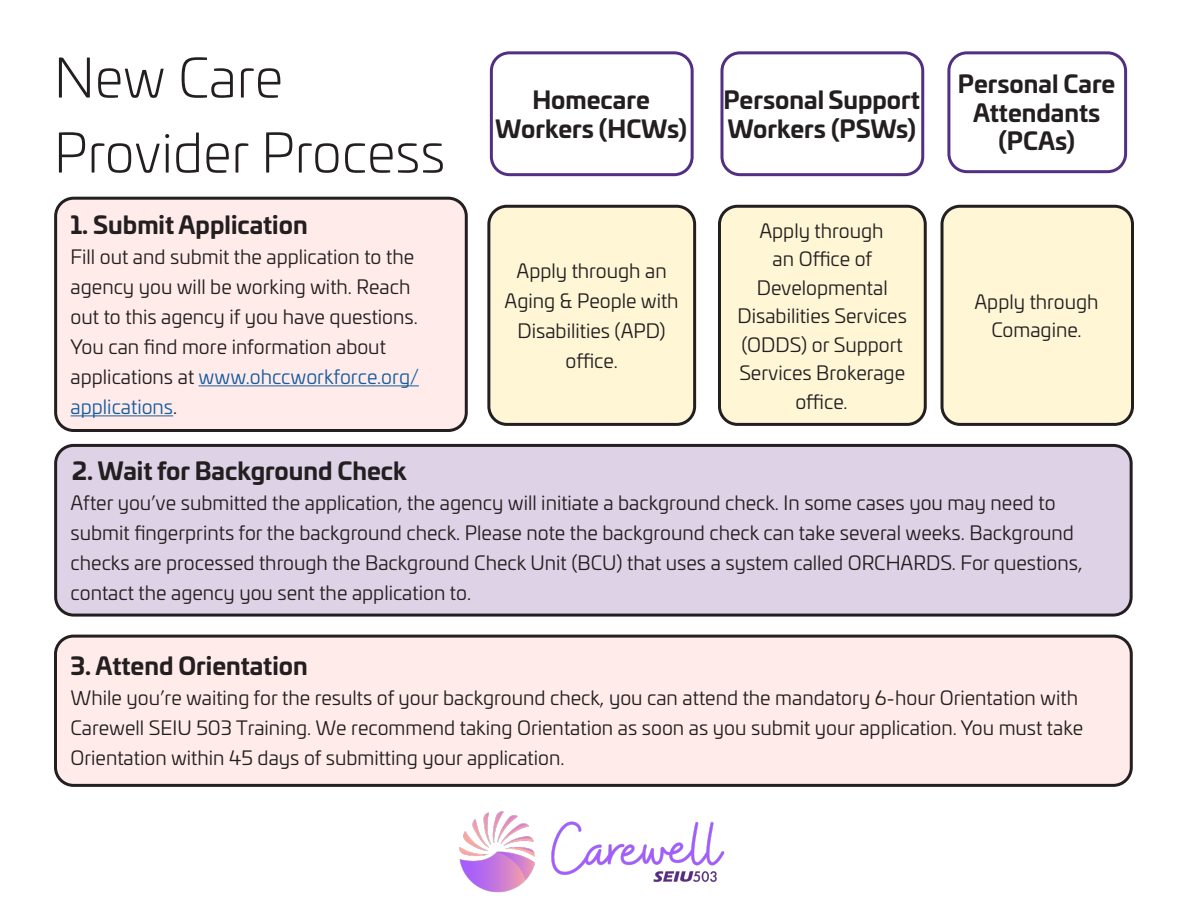
<style>
.page{position:relative;width:1188px;height:918px;background:#fff}
.page>*{position:absolute;margin:0;border:0;box-sizing:border-box;transform-origin:0 0}
.Headline{font:300 54px/75px "Univia Pro";color:#231f20}
.Subhead{font:700 24px/28.5px "Univia Pro";color:#231f20;text-align:center}
.Subhead-2{font:19.5px/30px "Univia Pro";color:#231f20}
.Body{font:19.5px/28.5px "Univia Pro";color:#231f20;text-align:center}
.s1{color:#175d9e}
</style>
<div class="page">
<div style="left:490px;top:51px;width:204px;height:125px;border:3px solid #522f82;border-radius:18px"></div>
<div style="left:720px;top:51px;width:204px;height:125px;border:3px solid #522f82;border-radius:18px"></div>
<div style="left:489px;top:206px;width:206px;height:218px;background:#fff6d6;border-radius:18px"></div>
<div style="left:487px;top:205px;width:209px;height:221px;border:3px solid #231f20;border-radius:18px"></div>
<div style="left:719px;top:206px;width:206px;height:218px;background:#fff6d6;border-radius:18px"></div>
<div style="left:718px;top:205px;width:209px;height:221px;border:3px solid #231f20;border-radius:18px"></div>
<div style="left:56px;top:198px;width:410px;height:232px;background:#ffecea;border-radius:18px"></div>
<hr style="left:199px;top:385px;width:220px;height:1px;background:#175d9e">
<hr style="left:71px;top:415px;width:102px;height:1px;background:#175d9e">
<div style="left:54px;top:197px;width:414px;height:235px;border:3px solid #231f20;border-radius:18px"></div>
<div style="left:56px;top:445px;width:1075px;height:170px;background:#ded2e6;border-radius:18px"></div>
<div style="left:54px;top:444px;width:1079px;height:173px;border:3px solid #231f20;border-radius:18px"></div>
<div style="left:947px;top:51px;width:180px;height:122px;border:3px solid #522f82;border-radius:18px"></div>
<div style="left:942px;top:206px;width:191px;height:218px;background:#fff6d6;border-radius:18px"></div>
<div style="left:941px;top:205px;width:193px;height:221px;border:3px solid #231f20;border-radius:18px"></div>
<div style="left:56px;top:636px;width:1075px;height:149px;background:#ffecea;border-radius:18px"></div>
<div style="left:54px;top:635px;width:1079px;height:152px;border:3px solid #231f20;border-radius:18px"></div>
<img style="left:459px;top:811px;width:266px;height:81px">
<p class="Headline" style="left:54px;top:38px;width:393px">New Care<br>Provider Process</p>
<p class="Subhead" style="left:71px;top:209px;width:239px">1. Submit Application</p>
<p class="Subhead-2" style="left:71px;top:241px;width:350px">Fill out and submit the application to the agency you will be working with. Reach out to this agency if you have questions.<br>You can find more information about applications at <span class="s1">www.ohccworkforce.org/ applications</span>.</p>
<p class="Subhead" style="left:495px;top:84px;width:193px">Homecare<br>Workers (HCWs)</p>
<p class="Subhead" style="left:723px;top:84px;width:198px;text-align:left">Personal Support<br>Workers (PSWs)</p>
<p class="Body" style="left:505px;top:255px;width:176px;line-height:30px">Apply through an<br>Aging &amp; People with<br>Disabilities (APD) office.</p>
<p class="Body" style="left:738px;top:215px;width:171px">Apply through<br>an Office of<br>Developmental<br>Disabilities Services (ODDS) or Support<br>Services Brokerage office.</p>
<p class="Subhead" style="left:958px;top:68px;width:159px">Personal Care<br>Attendants (PCAs)</p>
<p class="Body" style="left:974px;top:287px;width:126px">Apply through<br>Comagine.</p>
<p class="Subhead" style="left:72px;top:455px;width:336px">2. Wait for Background Check</p>
<p class="Subhead-2" style="left:71px;top:487px;width:1013px">After you’ve submitted the application, the agency will initiate a background check. In some cases you may need to submit fingerprints for the background check. Please note the background check can take several weeks. Background checks are processed through the Background Check Unit (BCU) that uses a system called ORCHARDS. For questions, contact the agency you sent the application to.</p>
<p class="Subhead" style="left:70px;top:650px;width:239px">3. Attend Orientation</p>
<p class="Subhead-2" style="left:70px;top:682px;width:1014px">While you’re waiting for the results of your background check, you can attend the mandatory 6-hour Orientation with<br>Carewell SEIU 503 Training. We recommend taking Orientation as soon as you submit your application. You must take<br>Orientation within 45 days of submitting your application.</p>
</div>
